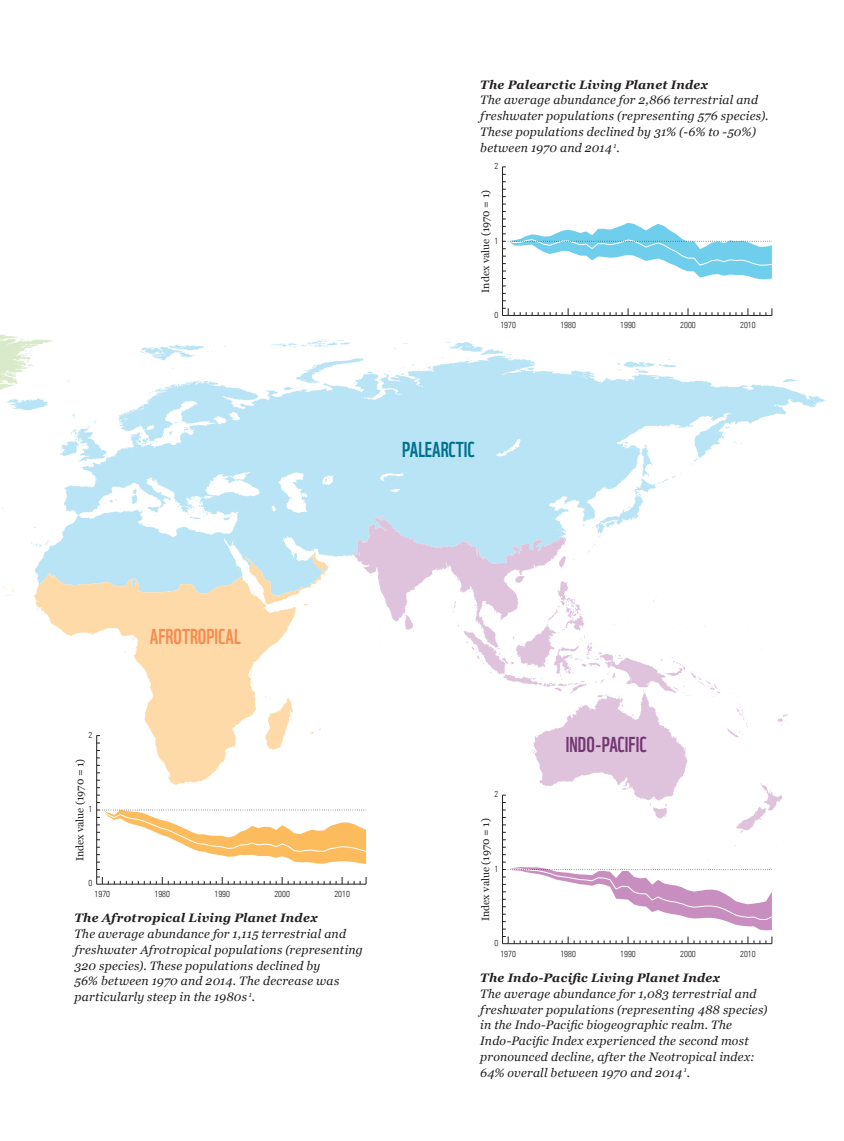
<style>
.page{position:relative;width:844px;height:1141px;background:#fff}
.page>*{position:absolute;margin:0;border:0;box-sizing:border-box;transform-origin:0 0}
.t1{font:21px "WWF";color:#f68c50}
.t2{font:21px "WWF";color:#733673}
.t3{font:21px "WWF";color:#00718e}
.figure_caption{font:italic 12.25px/15.8px "Georgia";letter-spacing:.015em;color:#231f20}
.t4{font:10.5px "Georgia";color:#231f20}
.t5{font:300 condensed 8.75px "Univers LT";color:#231f20}
.s1{font-weight:700}
</style>
<div class="page">
<img style="left:0;top:308px;width:788px;height:576px">
<img style="left:781px;top:359px;width:45px;height:50px">
<hr style="left:502px;top:315px;width:269px;height:1px;background:#231f20">
<hr style="left:502px;top:167px;width:1px;height:149px;background:#231f20">
<svg style="left:503px;top:308px;width:269px;height:7px"></svg>
<svg style="left:503px;top:219px;width:269px;height:60px"></svg>
<hr style="left:502px;top:795px;width:1px;height:149px;background:#231f20">
<svg style="left:502px;top:936px;width:270px;height:8px"></svg>
<svg style="left:503px;top:862px;width:269px;height:68px"></svg>
<hr style="left:97px;top:884px;width:269px;height:1px;background:#231f20">
<hr style="left:96px;top:735px;width:1px;height:149px;background:#231f20">
<svg style="left:97px;top:877px;width:269px;height:7px"></svg>
<svg style="left:97px;top:809px;width:270px;height:61px"></svg>
<p class="figure_caption" style="left:480px;top:76px;width:289px"><span class="s1">The Palearctic Living Planet Index<br></span>The average abundance for 2,866 terrestrial and freshwater populations (representing 576 species).<br>These populations declined by 31% (-6% to -50%) between 1970 and 2014 <sup>1</sup>.</p>
<p class="t5" style="left:494px;top:161px;width:5px">2</p>
<p class="t4" style="left:478px;top:293px;width:104px;rotate:-90deg">Index value (1970 = 1)</p>
<p class="t5" style="left:494px;top:235px;width:5px">1</p>
<p class="t5" style="left:494px;top:309px;width:5px">0</p>
<p class="t5" style="left:500px;top:320px;width:17px">1970</p>
<p class="t5" style="left:560px;top:320px;width:17px">1980</p>
<p class="t5" style="left:620px;top:320px;width:17px">1990</p>
<p class="t5" style="left:680px;top:320px;width:17px">2000</p>
<p class="t5" style="left:740px;top:320px;width:17px">2010</p>
<p class="t3" style="left:402px;top:433px;width:74px">PALEARCTIC</p>
<p class="t5" style="left:88px;top:729px;width:5px">2</p>
<p class="t4" style="left:72px;top:861px;width:104px;rotate:-90deg">Index value (1970 = 1)</p>
<p class="t5" style="left:88px;top:804px;width:5px">1</p>
<p class="t5" style="left:88px;top:878px;width:5px">0</p>
<p class="t1" style="left:150px;top:620px;width:92px">AFROTROPICAL</p>
<p class="t5" style="left:94px;top:889px;width:17px">1970</p>
<p class="t5" style="left:154px;top:889px;width:17px">1980</p>
<p class="t5" style="left:214px;top:889px;width:17px">1990</p>
<p class="t5" style="left:274px;top:889px;width:17px">2000</p>
<p class="t5" style="left:334px;top:889px;width:17px">2010</p>
<p class="figure_caption" style="left:74px;top:910px;width:290px"><span class="s1">The Afrotropical Living Planet Index<br></span>The average abundance for 1,115 terrestrial and freshwater Afrotropical populations (representing 320 species). These populations declined by<br>56% between 1970 and 2014. The decrease was particularly steep in the 1980s <sup>1</sup>.</p>
<p class="t5" style="left:494px;top:789px;width:5px">2</p>
<p class="t4" style="left:478px;top:921px;width:104px;rotate:-90deg">Index value (1970 = 1)</p>
<p class="t5" style="left:494px;top:863px;width:5px">1</p>
<p class="t5" style="left:494px;top:938px;width:5px">0</p>
<p class="t2" style="left:566px;top:728px;width:82px">INDO-PACIFIC</p>
<p class="t5" style="left:500px;top:948px;width:17px">1970</p>
<p class="t5" style="left:560px;top:948px;width:17px">1980</p>
<p class="t5" style="left:620px;top:948px;width:17px">1990</p>
<p class="t5" style="left:680px;top:948px;width:17px">2000</p>
<p class="t5" style="left:740px;top:948px;width:17px">2010</p>
<p class="figure_caption" style="left:480px;top:969px;width:288px"><span class="s1">The Indo-Pacific Living Planet Index<br></span>The average abundance for 1,083 terrestrial and freshwater populations (representing 488 species) in the Indo-Pacific biogeographic realm. The Indo-Pacific Index experienced the second most pronounced decline, after the Neotropical index:<br>64% overall between 1970 and 2014 <sup>1</sup>.</p>
</div>
